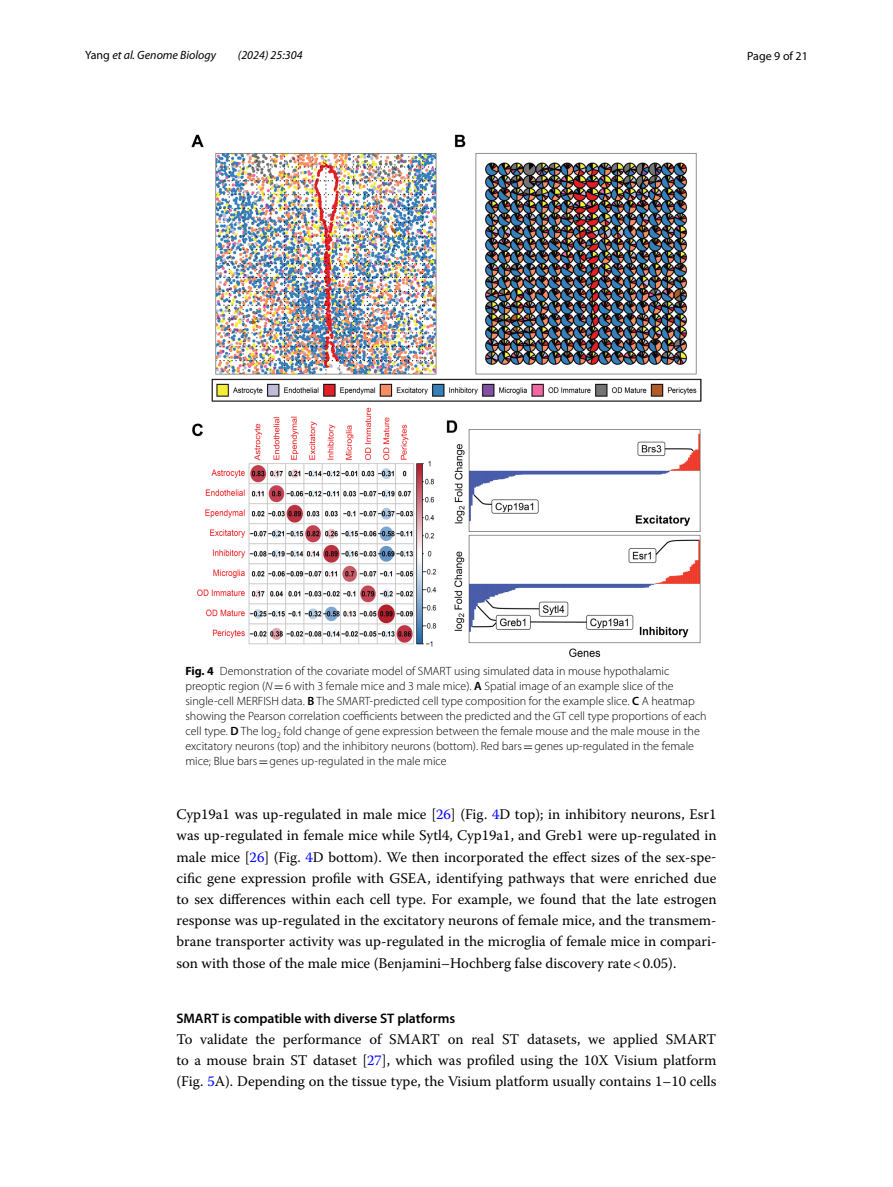
<style>
.page{position:relative;width:893px;height:1187px;background:#fff}
.page>*{position:absolute;margin:0;border:0;box-sizing:border-box;transform-origin:0 0}
.t1{font:14.7px/21.3px "Warnock Pro";color:#000;text-align:justify}
.t2{font:600 13.8px "Myriad Pro";color:#000}
.t3{font:300 12px/15px "Myriad Pro";color:#000}
.t4{font:italic 12px "Myriad Pro";color:#000}
.t5{font:12px "Myriad Pro";color:#000}
.s1{font-style:normal}
.s2{font-weight:700}
.s3{font-family:"Myriad Pro Light It 10";font-weight:400}
.s4{font-family:"MTSY";font-weight:400}
.s5{font-weight:600}
.s6{color:#00f}
</style>
<div class="page">
<img style="left:191px;top:134px;width:511px;height:523px">
<p class="t4" style="left:85px;top:48px;width:133px"><span class="s1">Yang</span> et al. Genome Biology</p>
<p class="t4" style="left:238px;top:48px;width:66px">(2024) 25:304</p>
<p class="t5" style="left:747px;top:48px;width:62px">Page 9 of 21</p>
<p class="t3" style="left:185px;top:664px;width:523px"><span class="s2">Fig. 4</span> Demonstration of the covariate model of SMART using simulated data in mouse hypothalamic preoptic region (<span class="s3">N</span><span class="s4">=</span>6 with 3 female mice and 3 male mice). <span class="s5">A</span> Spatial image of an example slice of the single-cell MERFISH data. <span class="s5">B</span> The SMART-predicted cell type composition for the example slice. <span class="s5">C</span> A heatmap showing the Pearson correlation coefficients between the predicted and the GT cell type proportions of each cell type. <span class="s5">D</span> The log<sub>2</sub> fold change of gene expression between the female mouse and the male mouse in the excitatory neurons (top) and the inhibitory neurons (bottom). Red bars<span class="s4">=</span>genes up-regulated in the female mice; Blue bars<span class="s4">=</span>genes up-regulated in the male mice</p>
<p class="t1" style="left:176px;top:803px;width:542px">Cyp19a1 was up-regulated in male mice [<span class="s6">26</span>] (Fig. <span class="s6">4</span>D top); in inhibitory neurons, Esr1 was up-regulated in female mice while Sytl4, Cyp19a1, and Greb1 were up-regulated in male mice [<span class="s6">26</span>] (Fig. <span class="s6">4</span>D bottom). We then incorporated the effect sizes of the sex-spe&shy;cific gene expression profile with GSEA, identifying pathways that were enriched due to sex differences within each cell type. For example, we found that the late estrogen response was up-regulated in the excitatory neurons of female mice, and the transmem&shy;brane transporter activity was up-regulated in the microglia of female mice in compari&shy;son with those of the male mice (Benjamini–Hochberg false discovery rate&lt;0.05).</p>
<p class="t2" style="left:176px;top:1009px;width:280px">SMART is compatible with diverse ST platforms</p>
<p class="t1" style="left:176px;top:1027px;width:542px">To validate the performance of SMART on real ST datasets, we applied SMART to a mouse brain ST dataset [<span class="s6">27</span>], which was profiled using the 10X Visium platform (Fig. <span class="s6">5</span>A). Depending on the tissue type, the Visium platform usually contains 1–10 cells</p>
</div>
